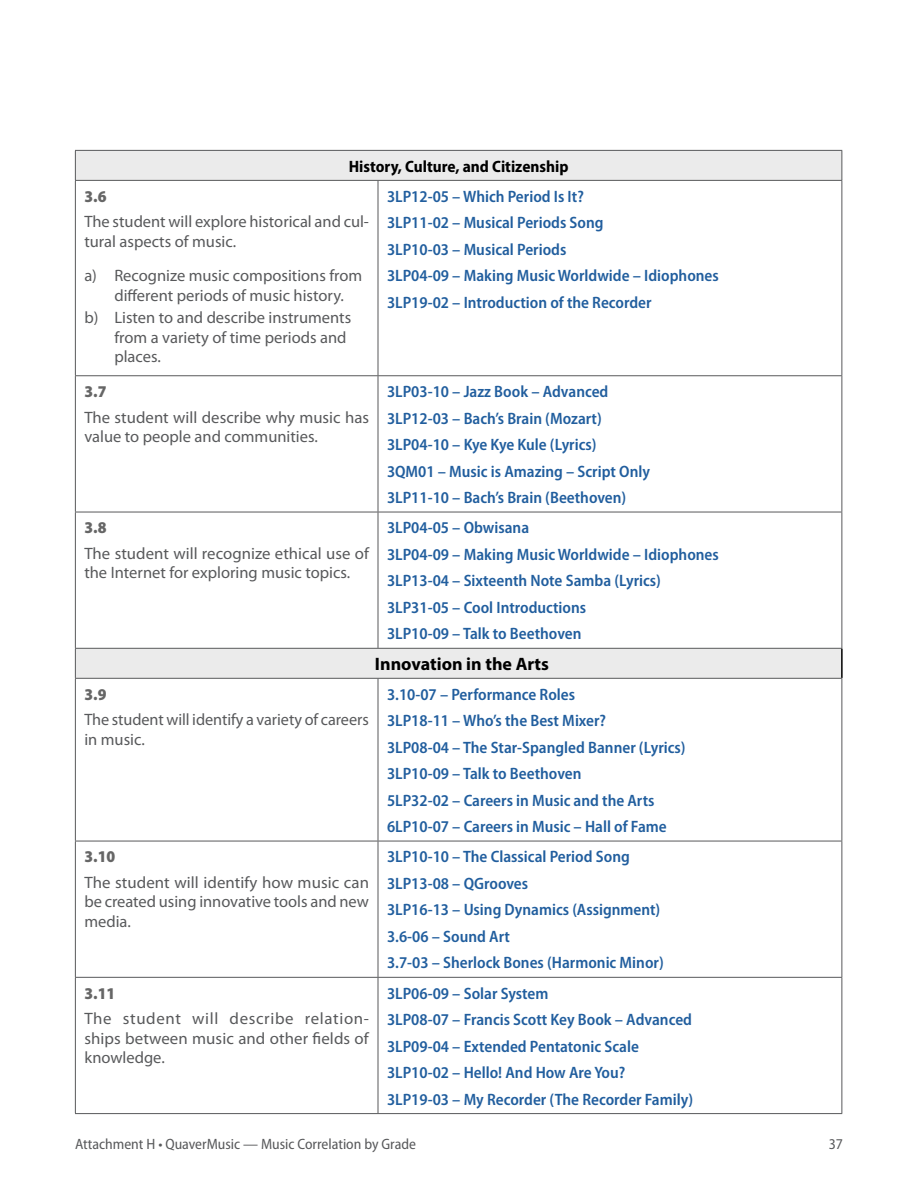
<style>
.page{position:relative;width:918px;height:1188px;background:#fff}
.page>*{position:absolute;margin:0;border:0;box-sizing:border-box;transform-origin:0 0}
.t1{font:700 18px "Myriad Pro";color:#000}
.t2{font:600 semi-condensed 16.5px/26.5px "Myriad Pro";color:#215e9e}
.t3{font:16.5px/19.5px "Myriad Pro";color:#58595b}
.t4{font:700 semi-condensed 16.5px "Myriad Pro";color:#000}
.t5{font:900 semi-condensed 16.5px "Myriad Pro";color:#666}
.t6{font:semi-condensed 15px "Myriad Pro";color:#58595b}
</style>
<div class="page">
<svg style="left:76px;top:151px;width:766px;height:527px"></svg>
<svg style="left:75px;top:151px;width:1px;height:29px"></svg>
<svg style="left:842px;top:151px;width:1px;height:29px"></svg>
<hr style="left:75px;top:150px;width:303px;height:1px;background:#58595b">
<hr style="left:378px;top:150px;width:464px;height:1px;background:#58595b">
<hr style="left:75px;top:180px;width:303px;height:1px;background:#58595b">
<hr style="left:75px;top:181px;width:1px;height:194px;background:#58595b">
<hr style="left:378px;top:180px;width:464px;height:1px;background:#58595b">
<hr style="left:378px;top:181px;width:1px;height:194px;background:#58595b">
<hr style="left:842px;top:181px;width:1px;height:194px;background:#58595b">
<hr style="left:75px;top:376px;width:1px;height:136px;background:#58595b">
<hr style="left:75px;top:512px;width:1px;height:136px;background:#58595b">
<hr style="left:75px;top:679px;width:1px;height:162px;background:#58595b">
<hr style="left:75px;top:841px;width:1px;height:136px;background:#58595b">
<hr style="left:75px;top:978px;width:1px;height:135px;background:#58595b">
<hr style="left:75px;top:375px;width:303px;height:1px;background:#58595b">
<hr style="left:378px;top:375px;width:464px;height:1px;background:#58595b">
<hr style="left:378px;top:376px;width:1px;height:136px;background:#58595b">
<hr style="left:842px;top:376px;width:1px;height:136px;background:#58595b">
<hr style="left:378px;top:512px;width:1px;height:136px;background:#58595b">
<hr style="left:842px;top:512px;width:1px;height:136px;background:#58595b">
<hr style="left:378px;top:679px;width:1px;height:162px;background:#58595b">
<hr style="left:842px;top:679px;width:1px;height:162px;background:#58595b">
<hr style="left:378px;top:841px;width:1px;height:136px;background:#58595b">
<hr style="left:842px;top:841px;width:1px;height:136px;background:#58595b">
<hr style="left:378px;top:978px;width:1px;height:135px;background:#58595b">
<hr style="left:842px;top:978px;width:1px;height:135px;background:#58595b">
<hr style="left:75px;top:512px;width:303px;height:1px;background:#58595b">
<hr style="left:378px;top:512px;width:464px;height:1px;background:#58595b">
<hr style="left:75px;top:841px;width:303px;height:1px;background:#58595b">
<hr style="left:378px;top:841px;width:464px;height:1px;background:#58595b">
<hr style="left:75px;top:977px;width:303px;height:1px;background:#58595b">
<hr style="left:378px;top:977px;width:464px;height:1px;background:#58595b">
<svg style="left:75px;top:649px;width:1px;height:29px"></svg>
<hr style="left:75px;top:648px;width:303px;height:1px;background:#58595b">
<hr style="left:378px;top:648px;width:464px;height:1px;background:#58595b">
<hr style="left:841px;top:649px;width:2px;height:29px;background:#000">
<hr style="left:75px;top:678px;width:303px;height:1px;background:#58595b">
<hr style="left:378px;top:678px;width:464px;height:1px;background:#58595b">
<hr style="left:75px;top:1113px;width:303px;height:1px;background:#58595b">
<hr style="left:378px;top:1113px;width:464px;height:1px;background:#58595b">
<p class="t4" style="left:349px;top:155px;width:221px">History, Culture, and Citizenship</p>
<p class="t5" style="left:84px;top:185px;width:24px">3.6</p>
<p class="t3" style="left:84px;top:212px;width:286px">The student will explore historical and cul&shy;tural aspects of music.</p>
<p class="t3" style="left:114px;top:266px;width:249px;text-indent:-30px">a) Recognize music compositions from different periods of music history.</p>
<p class="t3" style="left:114px;top:308px;width:238px;text-indent:-30px">b) Listen to and describe instruments from a variety of time periods and places.</p>
<p class="t5" style="left:84px;top:381px;width:24px">3.7</p>
<p class="t3" style="left:84px;top:407px;width:286px">The student will describe why music has value to people and communities.</p>
<p class="t2" style="left:387px;top:183px;width:333px">3LP12-05 – Which Period Is It?<br>3LP11-02 – Musical Periods Song<br>3LP10-03 – Musical Periods<br>3LP04-09 – Making Music Worldwide – Idiophones 3LP19-02 – Introduction of the Recorder</p>
<p class="t2" style="left:387px;top:378px;width:265px">3LP03-10 – Jazz Book – Advanced 3LP12-03 – Bach’s Brain (Mozart)<br>3LP04-10 – Kye Kye Kule (Lyrics)<br>3QM01 – Music is Amazing – Script Only 3LP11-10 – Bach’s Brain (Beethoven)</p>
<p class="t2" style="left:387px;top:514px;width:333px">3LP04-05 – Obwisana<br>3LP04-09 – Making Music Worldwide – Idiophones 3LP13-04 – Sixteenth Note Samba (Lyrics)<br>3LP31-05 – Cool Introductions<br>3LP10-09 – Talk to Beethoven</p>
<p class="t1" style="left:375px;top:652px;width:176px">Innovation in the Arts</p>
<p class="t5" style="left:84px;top:517px;width:24px">3.8</p>
<p class="t3" style="left:84px;top:543px;width:286px">The student will recognize ethical use of the Internet for exploring music topics.</p>
<p class="t5" style="left:84px;top:683px;width:24px">3.9</p>
<p class="t3" style="left:84px;top:710px;width:286px">The student will identify a variety of careers in music.</p>
<p class="t5" style="left:84px;top:846px;width:32px">3.10</p>
<p class="t3" style="left:84px;top:872px;width:286px;text-align:justify">The student will identify how music can be created using innovative tools and new media.</p>
<p class="t5" style="left:84px;top:982px;width:32px">3.11</p>
<p class="t3" style="left:84px;top:1009px;width:286px;text-align:justify">The student will describe relation&shy;ships between music and other fields of knowledge.</p>
<p class="t2" style="left:387px;top:681px;width:300px">3.10-07 – Performance Roles<br>3LP18-11 – Who’s the Best Mixer?<br>3LP08-04 – The Star-Spangled Banner (Lyrics)<br>3LP10-09 – Talk to Beethoven<br>5LP32-02 – Careers in Music and the Arts 6LP10-07 – Careers in Music – Hall of Fame</p>
<p class="t2" style="left:387px;top:843px;width:278px">3LP10-10 – The Classical Period Song<br>3LP13-08 – QGrooves<br>3LP16-13 – Using Dynamics (Assignment)<br>3.6-06 – Sound Art<br>3.7-03 – Sherlock Bones (Harmonic Minor)</p>
<p class="t2" style="left:387px;top:980px;width:308px">3LP06-09 – Solar System<br>3LP08-07 – Francis Scott Key Book – Advanced 3LP09-04 – Extended Pentatonic Scale 3LP10-02 – Hello! And How Are You?<br>3LP19-03 – My Recorder (The Recorder Family)</p>
<p class="t6" style="left:75px;top:1135px;width:343px">Attachment H • QuaverMusic — Music Correlation by Grade</p>
<p class="t6" style="left:829px;top:1135px;width:16px">37</p>
</div>
